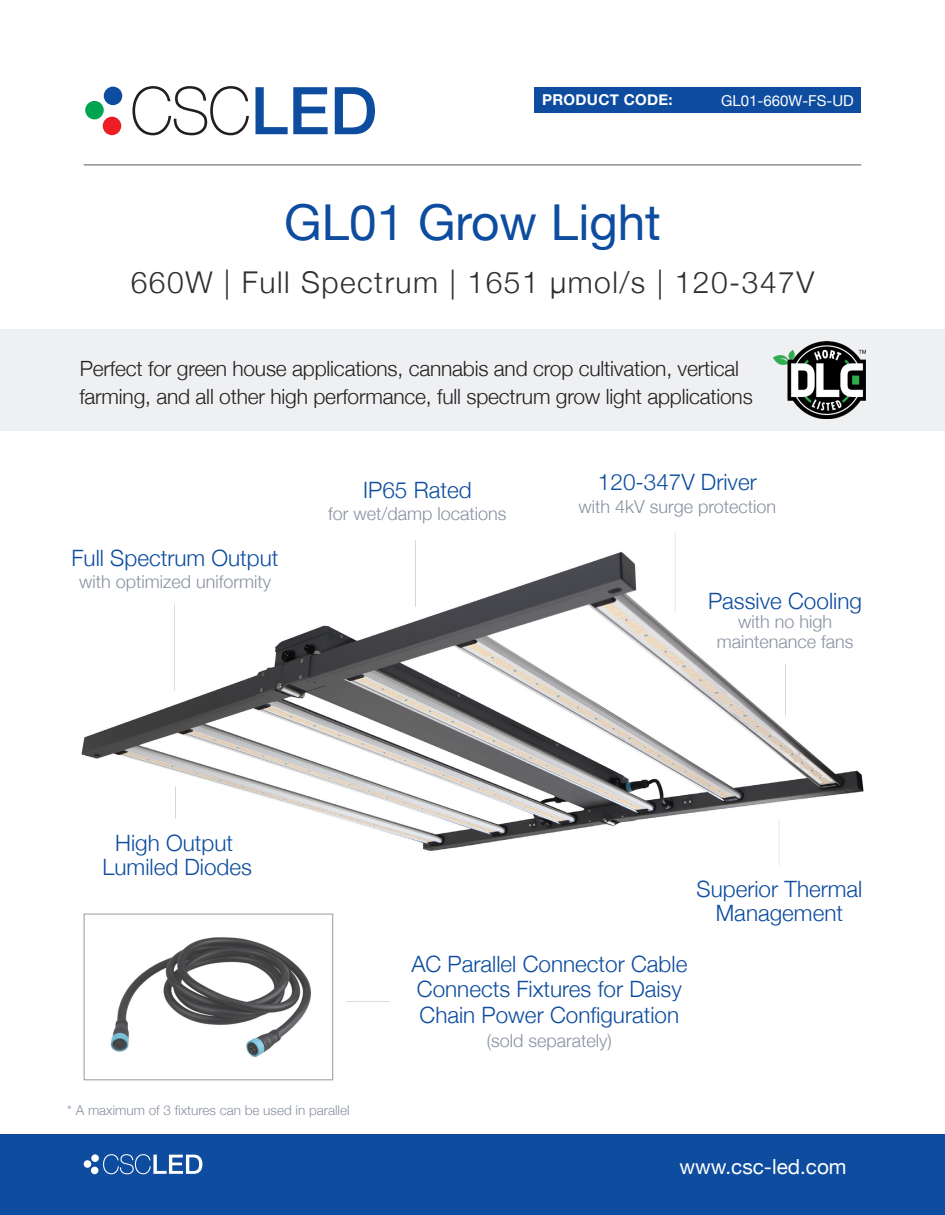
<style>
.page{position:relative;width:945px;height:1215px;background:#fff}
.page>*{position:absolute;margin:0;border:0;box-sizing:border-box;transform-origin:0 0}
.t1{font:49.5px "Helvetica Neue";color:#0d4c9f}
.t2{font:300 30px "Helvetica Neue";letter-spacing:.05em;color:#2e2f2e}
.t3{font:300 22.5px/24px "Helvetica Neue";color:#0d4c9f;text-align:center}
.t4{font:300 21px/28.5px "Helvetica Neue";letter-spacing:-.01em;color:#231f20}
.t5{font:20.7px "Helvetica Neue";color:#fff}
.t6{font:300 18px/19.5px "Helvetica Neue";color:#8891a0;text-align:center}
.t7{font:15px "Helvetica Neue";color:#fff}
.t8{font:700 15px "Helvetica Neue";letter-spacing:.02em;color:#fff}
.t9{font:300 13.5px "Helvetica Neue";color:#8891a0}
</style>
<div class="page">
<div style="left:0;top:329px;width:945px;height:102px;background:#eff0f2"></div>
<img style="left:81px;top:552px;width:783px;height:442px">
<div style="left:0;top:1134px;width:945px;height:81px;background:#0d4c9f"></div>
<svg style="left:103px;top:1154px;width:99px;height:20px"></svg>
<div style="left:84px;top:1160px;width:7px;height:8px;background:#fff;border-radius:50%"></div>
<div style="left:91px;top:1167px;width:7px;height:7px;background:#fff;border-radius:50%"></div>
<div style="left:91px;top:1154px;width:8px;height:8px;background:#fff;border-radius:50%"></div>
<svg style="left:132px;top:86px;width:117px;height:49px"></svg>
<svg style="left:256px;top:87px;width:72px;height:47px"></svg>
<svg style="left:335px;top:87px;width:40px;height:47px"></svg>
<div style="left:85px;top:101px;width:19px;height:18px;background:#00a54f;border-radius:50%"></div>
<div style="left:103px;top:117px;width:18px;height:18px;background:#ee1d23;border-radius:50%"></div>
<div style="left:104px;top:87px;width:18px;height:18px;background:#0d4c9f;border-radius:50%"></div>
<div style="left:535px;top:87px;width:326px;height:26px;background:#0d4c9f"></div>
<hr style="left:84px;top:164px;width:777px;height:2px;background:#818183">
<hr style="left:413px;top:539px;width:3px;height:70px;background:#fff;opacity:.75">
<hr style="left:173px;top:603px;width:3px;height:90px;background:#fff;opacity:.75">
<hr style="left:173px;top:786px;width:3px;height:34px;background:#fff;opacity:.75">
<hr style="left:344px;top:999px;width:46px;height:3px;background:#fff;opacity:.75">
<img style="left:86px;top:916px;width:245px;height:141px">
<div style="left:84px;top:914px;width:249px;height:166px;border:1px solid #818183"></div>
<img style="left:774px;top:342px;width:91px;height:77px">
<hr style="left:777px;top:818px;width:3px;height:50px;background:#f6f6f6">
<hr style="left:783px;top:664px;width:3px;height:54px;background:#fff;opacity:.75">
<hr style="left:673px;top:530px;width:3px;height:86px;background:#fff">
<p class="t8" style="left:542px;top:88px;width:132px">PRODUCT CODE:</p>
<p class="t7" style="left:721px;top:90px;width:134px">GL01-660W-FS-UD</p>
<p class="t1" style="left:284px;top:187px;width:378px">GL01 Grow Light</p>
<p class="t2" style="left:131px;top:258px;width:685px">660W | Full Spectrum | 1651 μmol/s | 120-347V</p>
<p class="t4" style="left:79px;top:352px;width:675px">Perfect for green house applications, cannabis and crop cultivation, vertical farming, and all other high performance, full spectrum grow light applications</p>
<p class="t3" style="left:72px;top:544px;width:209px">Full Spectrum Output</p>
<p class="t6" style="left:79px;top:571px;width:193px">with optimized uniformity</p>
<p class="t3" style="left:363px;top:476px;width:110px">IP65 Rated</p>
<p class="t6" style="left:328px;top:503px;width:180px">for wet/damp locations</p>
<p class="t3" style="left:598px;top:469px;width:160px">120-347V Driver</p>
<p class="t6" style="left:579px;top:495px;width:199px">with 4kV surge protection</p>
<p class="t3" style="left:708px;top:587px;width:155px">Passive Cooling</p>
<p class="t6" style="left:717px;top:611px;width:138px">with no high maintenance fans</p>
<p class="t3" style="left:102px;top:829px;width:151px">High Output<br>Lumiled Diodes</p>
<p class="t3" style="left:697px;top:875px;width:167px">Superior Thermal<br>Management</p>
<p class="t3" style="left:411px;top:950px;width:277px">AC Parallel Connector Cable</p>
<p class="t3" style="left:417px;top:975px;width:267px;line-height:25.5px;text-align:left">Connects Fixtures for Daisy<br>Chain Power Configuration</p>
<p class="t6" style="left:487px;top:1029px;width:127px">(sold separately)</p>
<p class="t9" style="left:67px;top:1099px;width:284px">* A maximum of 3 fixtures can be used in parallel</p>
<p class="t5" style="left:680px;top:1152px;width:169px">www.csc-led.com</p>
</div>
